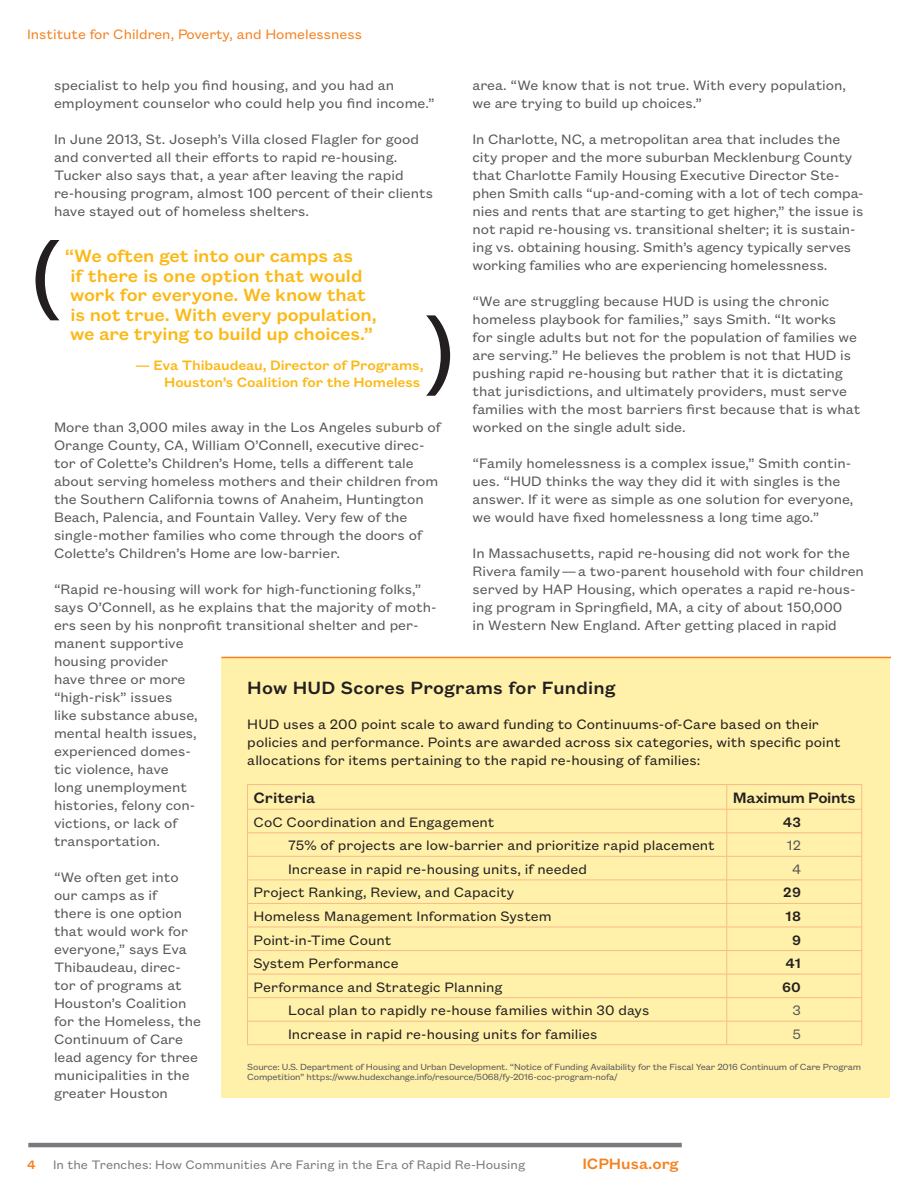
<style>
.page{position:relative;width:918px;height:1188px;background:#fff}
.page>*{position:absolute;margin:0;border:0;box-sizing:border-box;transform-origin:0 0}
.t1{font:108px "Founders Grotesk Text";color:#231f20}
.t2{font:500 19.5px/19.5px "Founders Grotesk Text";letter-spacing:-.01em;color:#fcb814}
.t3{font:500 19.5px "Founders Grotesk Text";letter-spacing:.01em;color:#231f20}
.t4{font:500 16.5px "Founders Grotesk Text";letter-spacing:-.015em;color:#231f20}
.t5{font:500 16.5px "Founders Grotesk Text";color:#f58220}
.t6{font:15px/18px "Founders Grotesk Text";color:#57585a}
.t7{font:15px/18px "Founders Grotesk Text";letter-spacing:.005em;color:#231f20}
.t8{font:500 15px/16.5px "Founders Grotesk Text";letter-spacing:-.01em;color:#fcb814;text-align:right}
.t9{font:15px "Founders Grotesk Text";color:#f58220}
.t10{font:500 15px "Founders Grotesk Text";letter-spacing:.01em;color:#231f20}
.t11{font:13.5px "Founders Grotesk Text";color:#787a7d}
.t12{font:500 13.5px "Founders Grotesk Text";color:#f58220}
.t13{font:9.75px/10.5px "Founders Grotesk Text";letter-spacing:-.02em;color:#57585a}
</style>
<div class="page">
<hr style="left:28px;top:1143px;width:654px;height:4px;background:#787a7d">
<div style="left:221px;top:658px;width:669px;height:440px;background:#fff0aa"></div>
<hr style="left:247px;top:784px;width:480px;height:1px;background:#fbbb85">
<hr style="left:727px;top:784px;width:135px;height:1px;background:#fbbb85">
<hr style="left:247px;top:809px;width:480px;height:1px;background:#fbbb85">
<hr style="left:727px;top:809px;width:135px;height:1px;background:#fbbb85">
<hr style="left:247px;top:833px;width:480px;height:1px;background:#fbbb85">
<hr style="left:727px;top:833px;width:135px;height:1px;background:#fbbb85">
<hr style="left:247px;top:856px;width:480px;height:1px;background:#fbbb85">
<hr style="left:727px;top:856px;width:135px;height:1px;background:#fbbb85">
<hr style="left:247px;top:880px;width:480px;height:1px;background:#fbbb85">
<hr style="left:727px;top:880px;width:135px;height:1px;background:#fbbb85">
<hr style="left:247px;top:903px;width:480px;height:1px;background:#fbbb85">
<hr style="left:727px;top:903px;width:135px;height:1px;background:#fbbb85">
<hr style="left:247px;top:927px;width:480px;height:1px;background:#fbbb85">
<hr style="left:727px;top:927px;width:135px;height:1px;background:#fbbb85">
<hr style="left:247px;top:950px;width:480px;height:1px;background:#fbbb85">
<hr style="left:727px;top:950px;width:135px;height:1px;background:#fbbb85">
<hr style="left:247px;top:974px;width:480px;height:1px;background:#fbbb85">
<hr style="left:727px;top:974px;width:135px;height:1px;background:#fbbb85">
<hr style="left:247px;top:997px;width:480px;height:1px;background:#fbbb85">
<hr style="left:727px;top:997px;width:135px;height:1px;background:#fbbb85">
<hr style="left:247px;top:1021px;width:480px;height:1px;background:#fbbb85">
<svg style="left:247px;top:785px;width:1px;height:259px"></svg>
<hr style="left:727px;top:1021px;width:135px;height:1px;background:#fbbb85">
<svg style="left:727px;top:785px;width:1px;height:259px"></svg>
<svg style="left:862px;top:785px;width:1px;height:259px"></svg>
<hr style="left:247px;top:1044px;width:480px;height:1px;background:#fbbb85">
<hr style="left:727px;top:1044px;width:135px;height:1px;background:#fbbb85">
<hr style="left:221px;top:657px;width:670px;height:1px;background:#f58220">
<p class="t9" style="left:27px;top:24px;width:337px">Institute for Children, Poverty, and Homelessness</p>
<p class="t6" style="left:54px;top:75px;width:382px">specialist to help you find housing, and you had an employment counselor who could help you find income.”</p>
<p class="t6" style="left:54px;top:129px;width:381px">In June 2013, St. Joseph’s Villa closed Flagler for good and converted all their efforts to rapid re-housing.<br>Tucker also says that, a year after leaving the rapid re-housing program, almost 100 percent of their clients have stayed out of homeless shelters.</p>
<p class="t6" style="left:472px;top:75px;width:375px">area. “We know that is not true. With every population, we are trying to build up choices.”</p>
<p class="t6" style="left:472px;top:129px;width:393px">In Charlotte, NC, a metropolitan area that includes the city proper and the more suburban Mecklenburg County that Charlotte Family Housing Executive Director Ste&shy;phen Smith calls “up-and-coming with a lot of tech compa&shy;nies and rents that are starting to get higher,” the issue is not rapid re-housing vs. transitional shelter; it is sustain&shy;ing vs. obtaining housing. Smith’s agency typically serves working families who are experiencing homelessness.</p>
<p class="t6" style="left:472px;top:291px;width:389px">“We are struggling because HUD is using the chronic homeless playbook for families,” says Smith. “It works<br>for single adults but not for the population of families we are serving.” He believes the problem is not that HUD is pushing rapid re-housing but rather that it is dictating that jurisdictions, and ultimately providers, must serve families with the most barriers first because that is what worked on the single adult side.</p>
<p class="t6" style="left:472px;top:453px;width:382px">“Family homelessness is a complex issue,” Smith contin&shy;ues. “HUD thinks the way they did it with singles is the answer. If it were as simple as one solution for everyone, we would have fixed homelessness a long time ago.”</p>
<p class="t6" style="left:472px;top:543px;width:393px">In Massachusetts, rapid re-housing did not work for the Rivera family—a two-parent household with four children served by HAP Housing, which operates a rapid re-hous&shy;ing program in Springfield, MA, a city of about 150,000<br>in Western New England. After getting placed in rapid</p>
<h1 class="t1" style="left:30px;top:203px;width:35px">(</h1>
<h2 class="t2" style="left:65px;top:245px;width:313px">“We often get into our camps as<br>if there is one option that would work for everyone. We know that is not true. With every population, we are trying to build up choices.”</h2>
<p class="t8" style="left:135px;top:356px;width:290px">— Eva Thibaudeau, Director of Programs,<br>Houston’s Coalition for the Homeless</p>
<h1 class="t1" style="left:422px;top:279px;width:35px">)</h1>
<p class="t6" style="left:54px;top:417px;width:388px">More than 3,000 miles away in the Los Angeles suburb of Orange County, CA, William O’Connell, executive direc&shy;tor of Colette’s Children’s Home, tells a different tale about serving homeless mothers and their children from the Southern California towns of Anaheim, Huntington Beach, Palencia, and Fountain Valley. Very few of the single-mother families who come through the doors of Colette’s Children’s Home are low-barrier.</p>
<p class="t6" style="left:54px;top:579px;width:384px">“Rapid re-housing will work for high-functioning folks,” says O’Connell, as he explains that the majority of moth&shy;ers seen by his nonprofit transitional shelter and per&shy;manent supportive<br>housing provider<br>have three or more<br>“high-risk” issues<br>like substance abuse,<br>mental health issues,<br>experienced domes-<br>tic violence, have<br>long unemployment<br>histories, felony con-<br>victions, or lack of<br>transportation.</p>
<p class="t6" style="left:54px;top:867px;width:148px">“We often get into our camps as if<br>there is one option that would work for everyone,” says Eva<br>Thibaudeau, direc&shy;tor of programs at<br>Houston’s Coalition for the Homeless, the<br>Continuum of Care lead agency for three municipalities in the greater Houston</p>
<h2 class="t3" style="left:247px;top:674px;width:370px">How HUD Scores Programs for Funding</h2>
<p class="t7" style="left:247px;top:714px;width:595px">HUD uses a 200 point scale to award funding to Continuums-of-Care based on their policies and performance. Points are awarded across six categories, with specific point allocations for items pertaining to the rapid re-housing of families:</p>
<p class="t4" style="left:254px;top:787px;width:63px">Criteria</p>
<p class="t4" style="left:733px;top:787px;width:124px">Maximum Points</p>
<p class="t7" style="left:254px;top:812px;width:243px">CoC Coordination and Engagement</p>
<p class="t10" style="left:783px;top:812px;width:20px">43</p>
<p class="t7" style="left:288px;top:835px;width:428px">75% of projects are low-barrier and prioritize rapid placement</p>
<p class="t6" style="left:787px;top:835px;width:16px">12</p>
<p class="t7" style="left:288px;top:859px;width:301px">Increase in rapid re-housing units, if needed</p>
<p class="t6" style="left:792px;top:859px;width:10px">4</p>
<p class="t7" style="left:254px;top:883px;width:262px">Project Ranking, Review, and Capacity</p>
<p class="t10" style="left:783px;top:882px;width:19px">29</p>
<p class="t7" style="left:254px;top:906px;width:300px">Homeless Management Information System</p>
<p class="t10" style="left:786px;top:906px;width:17px">18</p>
<p class="t7" style="left:254px;top:930px;width:139px">Point-in-Time Count</p>
<p class="t10" style="left:792px;top:929px;width:10px">9</p>
<p class="t7" style="left:254px;top:953px;width:147px">System Performance</p>
<p class="t10" style="left:786px;top:953px;width:17px">41</p>
<p class="t7" style="left:254px;top:977px;width:251px">Performance and Strategic Planning</p>
<p class="t10" style="left:782px;top:977px;width:20px">60</p>
<p class="t7" style="left:288px;top:1000px;width:363px">Local plan to rapidly re-house families within 30 days</p>
<p class="t6" style="left:793px;top:1000px;width:10px">3</p>
<p class="t7" style="left:288px;top:1024px;width:311px">Increase in rapid re-housing units for families</p>
<p class="t6" style="left:792px;top:1024px;width:10px">5</p>
<p class="t13" style="left:247px;top:1061px;width:615px">Source: U.S. Department of Housing and Urban Development. “Notice of Funding Availability for the Fiscal Year 2016 Continuum of Care Program<br>Competition” https://www.hudexchange.info/resource/5068/fy-2016-coc-program-nofa/</p>
<p class="t12" style="left:27px;top:1155px;width:10px">4</p>
<p class="t11" style="left:53px;top:1155px;width:474px">In the Trenches: How Communities Are Faring in the Era of Rapid Re-Housing</p>
<p class="t5" style="left:582px;top:1152px;width:98px">ICPHusa.org</p>
</div>
